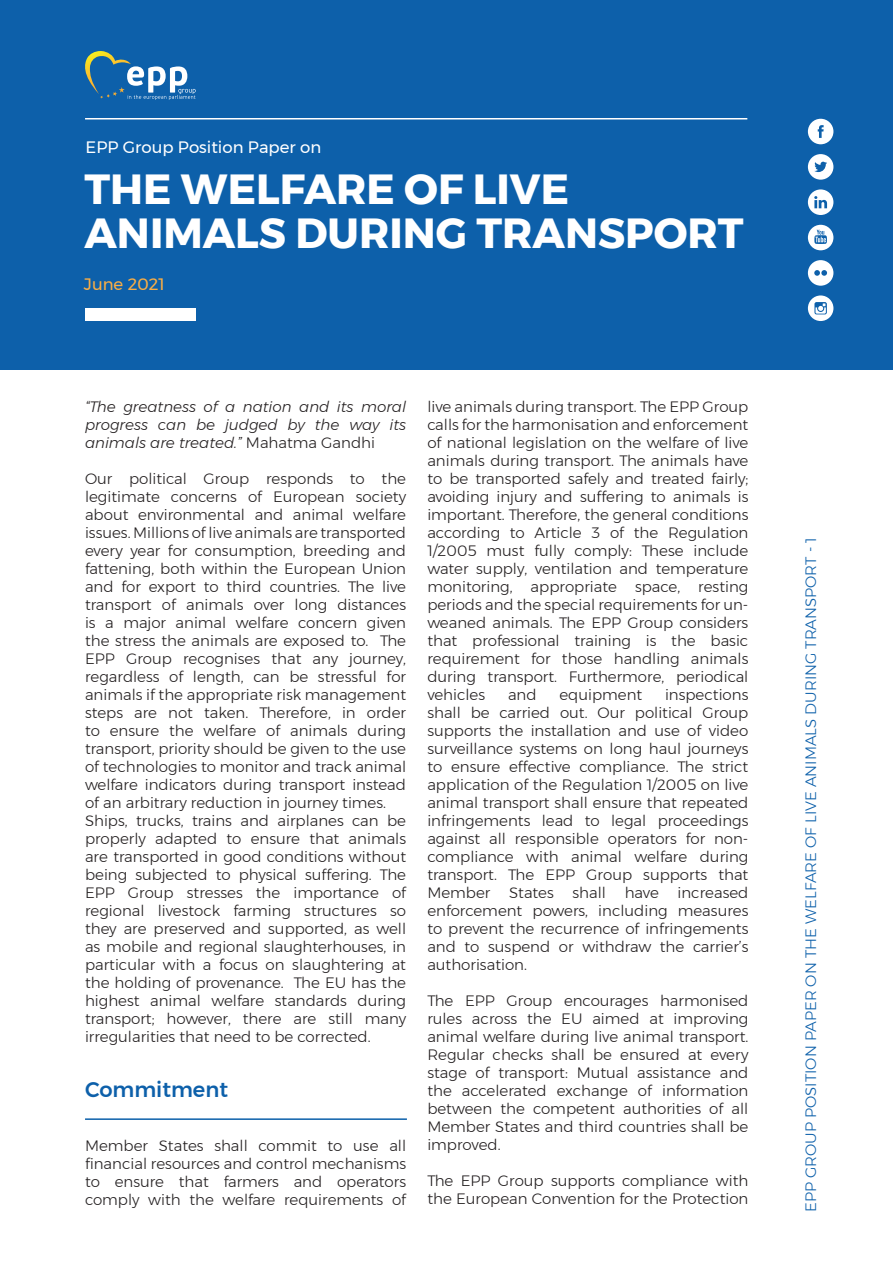
<style>
.page{position:relative;width:893px;height:1263px;background:#fff}
.page>*{position:absolute;margin:0;border:0;box-sizing:border-box;transform-origin:0 0}
.t1{font:700 42px "Montserrat";color:#fff}
.Titre_bleu{font:500 21px "Montserrat";color:#0d60aa}
.t2{font:16.5px "Montserrat";color:#fff}
.t3{font:16.5px "Montserrat";color:#fbae44}
.Texte_normal{font:300 15px/18px "Montserrat";color:#231f20;text-align:justify}
.Texte_normal-2{font:italic 300 15px/18px "Montserrat";color:#231f20;text-align:justify}
.t4{font:300 15px "Montserrat";color:#0d60aa}
.s1{font-style:normal}
</style>
<div class="page">
<div style="left:0;top:0;width:893px;height:370px;background:#0d60aa"></div>
<svg style="left:85px;top:51px;width:111px;height:49px"></svg>
<hr style="left:85px;top:118px;width:662px;height:1px;background:#fff">
<div style="left:85px;top:308px;width:111px;height:13px;background:#fff"></div>
<svg style="left:808px;top:119px;width:25px;height:25px"></svg>
<svg style="left:808px;top:154px;width:25px;height:26px"></svg>
<svg style="left:808px;top:189px;width:25px;height:26px"></svg>
<svg style="left:808px;top:260px;width:25px;height:26px"></svg>
<svg style="left:808px;top:295px;width:25px;height:26px"></svg>
<svg style="left:808px;top:225px;width:25px;height:25px"></svg>
<hr style="left:85px;top:1118px;width:322px;height:2px;background:#0d60aa">
<p class="t2" style="left:86px;top:134px;width:237px">EPP Group Position Paper on</p>
<p class="t1" style="left:85px;top:155px;width:486px">THE WELFARE OF LIVE</p>
<p class="t1" style="left:85px;top:199px;width:661px">ANIMALS DURING TRANSPORT</p>
<p class="t3" style="left:84px;top:272px;width:82px">June 2021</p>
<p class="Texte_normal-2" style="left:85px;top:397px;width:323px">“The greatness of a nation and its moral progress can be judged by the way its animals are treated.” <span class="s1">Mahatma Gandhi</span></p>
<p class="Texte_normal" style="left:85px;top:469px;width:323px">Our political Group responds to the legitimate concerns of European society about environmental and animal welfare issues. Millions of live animals are transported every year for consumption, breeding and fattening, both within the European Union and for export to third countries. The live transport of animals over long distances is a major animal welfare concern given the stress the animals are exposed to. The EPP Group recognises that any journey, regardless of length, can be stressful for animals if the appropriate risk management steps are not taken. Therefore, in order to ensure the welfare of animals during transport, priority should be given to the use of technologies to monitor and track animal welfare indicators during transport instead of an arbitrary reduction in journey times.</p>
<p class="Texte_normal" style="left:85px;top:811px;width:323px">Ships, trucks, trains and airplanes can be properly adapted to ensure that animals are transported in good conditions without being subjected to physical suffering. The EPP Group stresses the importance of regional livestock farming structures so they are preserved and supported, as well as mobile and regional slaughterhouses, in particular with a focus on slaughtering at the holding of provenance. The EU has the highest animal welfare standards during transport; however, there are still many irregularities that need to be corrected.</p>
<p class="Titre_bleu" style="left:85px;top:1073px;width:145px">Commitment</p>
<p class="Texte_normal" style="left:85px;top:1137px;width:323px">Member States shall commit to use all financial resources and control mechanisms to ensure that farmers and operators comply with the welfare requirements of</p>
<p class="Texte_normal" style="left:427px;top:397px;width:323px">live animals during transport. The EPP Group calls for the harmonisation and enforcement of national legislation on the welfare of live animals during transport. The animals have to be transported safely and treated fairly; avoiding injury and suffering to animals is important. Therefore, the general conditions according to Article 3 of the Regulation 1/2005 must fully comply: These include water supply, ventilation and temperature monitoring, appropriate space, resting periods and the special requirements for un&shy;weaned animals. The EPP Group considers that professional training is the basic requirement for those handling animals during transport. Furthermore, periodical vehicles</p>
<p class="Texte_normal" style="left:508px;top:685px;width:30px">and</p>
<p class="Texte_normal" style="left:559px;top:685px;width:84px">equipment</p>
<p class="Texte_normal" style="left:427px;top:685px;width:323px;text-indent:238px">inspections shall be carried out. Our political Group supports the installation and use of video surveillance systems on long haul journeys to ensure effective compliance. The strict application of the Regulation 1/2005 on live animal transport shall ensure that repeated infringements lead to legal proceedings against all responsible operators for non&shy;compliance with animal welfare during transport. The EPP Group supports that Member States shall have increased enforcement powers, including measures to prevent the recurrence of infringements and to suspend or withdraw the carrier’s authorisation.</p>
<p class="Texte_normal" style="left:427px;top:991px;width:323px">The EPP Group encourages harmonised rules across the EU aimed at improving animal welfare during live animal transport.<br>Regular checks shall be ensured at every stage of transport: Mutual assistance and the accelerated exchange of information between the competent authorities of all Member States and third countries shall be improved.</p>
<p class="Texte_normal" style="left:427px;top:1171px;width:323px">The EPP Group supports compliance with the European Convention for the Protection</p>
<p class="t4" style="left:799px;top:1212px;width:676px;rotate:-90deg">EPP GROUP POSITION PAPER ON THE WELFARE OF LIVE ANIMALS DURING TRANSPORT - 1</p>
</div>
